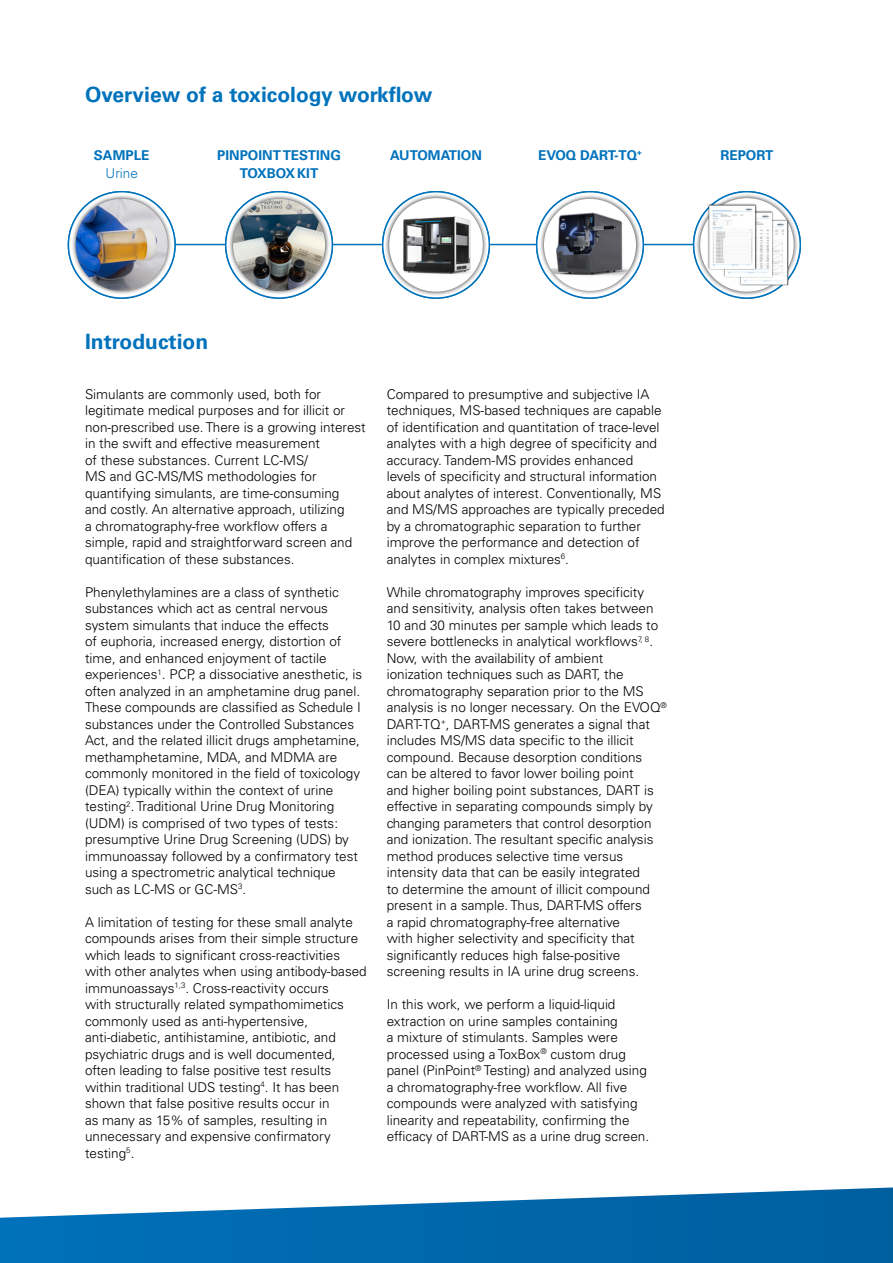
<style>
.page{position:relative;width:893px;height:1263px;background:#fff}
.page>*{position:absolute;margin:0;border:0;box-sizing:border-box;transform-origin:0 0}
.t1{font:700 21px "Univers LT Std";color:#0072bc}
.t2{font:300 13.5px/16.5px "Univers LT Std";color:#000}
.t3{font:700 13.5px/18px "Univers LT Std";color:#0072bc;text-align:center}
.t4{font:300 13.5px "Univers LT Std";color:#0072bc}
</style>
<div class="page">
<svg style="left:0;top:1187px;width:893px;height:76px"></svg>
<hr style="left:122px;top:244px;width:626px;height:1px;background:#0072bc">
<div style="left:68px;top:191px;width:108px;height:108px;border:2px solid #0072bc;border-radius:50%"></div>
<div style="left:225px;top:191px;width:108px;height:108px;border:2px solid #0072bc;border-radius:50%"></div>
<div style="left:382px;top:191px;width:108px;height:108px;border:2px solid #0072bc;border-radius:50%"></div>
<div style="left:536px;top:191px;width:108px;height:108px;border:2px solid #0072bc;border-radius:50%"></div>
<div style="left:71px;top:194px;width:102px;height:102px;background:#000;opacity:.75"></div>
<img style="left:76px;top:199px;width:92px;height:92px;border-radius:46px">
<div style="left:228px;top:194px;width:102px;height:102px;background:#000;opacity:.75"></div>
<img style="left:233px;top:199px;width:92px;height:92px;border-radius:46px">
<div style="left:385px;top:193px;width:102px;height:103px;background:#000;opacity:.75"></div>
<div style="left:390px;top:199px;width:92px;height:92px;background:#fff;border-radius:50%"></div>
<img style="left:396px;top:207px;width:79px;height:79px">
<div style="left:389px;top:198px;width:94px;height:94px;border:2px solid #fff;border-radius:50%"></div>
<div style="left:539px;top:194px;width:102px;height:102px;background:#000;opacity:.75"></div>
<img style="left:544px;top:199px;width:92px;height:92px">
<div style="left:695px;top:193px;width:103px;height:103px;background:#000;opacity:.75"></div>
<div style="left:701px;top:199px;width:92px;height:92px;background:#fff;border-radius:50%"></div>
<div style="left:700px;top:198px;width:94px;height:94px;border:2px solid #fff;border-radius:50%"></div>
<div style="left:739px;top:219px;width:50px;height:67px;background:#000;opacity:.75"></div>
<img style="left:741px;top:221px;width:46px;height:63px">
<div style="left:723px;top:211px;width:51px;height:67px;background:#000;opacity:.75"></div>
<img style="left:725px;top:213px;width:46px;height:63px">
<div style="left:708px;top:203px;width:49px;height:67px;background:#000;opacity:.75"></div>
<img style="left:710px;top:206px;width:45px;height:62px">
<h1 class="t1" style="left:85px;top:82px;width:349px">Overview of a toxicology workflow</h1>
<p class="t3" style="left:94px;top:146px;width:57px">SAMPLE</p>
<p class="t4" style="left:106px;top:165px;width:34px">Urine</p>
<p class="t3" style="left:217px;top:146px;width:125px">PINPOINT TESTING<br>TOXBOX KIT</p>
<p class="t3" style="left:390px;top:146px;width:93px">AUTOMATION</p>
<p class="t3" style="left:538px;top:146px;width:105px">EVOQ DART-TQ<sup>+</sup></p>
<p class="t3" style="left:720px;top:146px;width:54px">REPORT</p>
<h1 class="t1" style="left:85px;top:329px;width:125px">Introduction</h1>
<p class="t2" style="left:85px;top:386px;width:282px">Simulants are commonly used, both for legitimate medical purposes and for illicit or non-prescribed use. There is a growing interest in the swift and effective measurement<br>of these substances. Current LC-MS/<br>MS and GC-MS/MS methodologies for quantifying simulants, are time-consuming<br>and costly. An alternative approach, utilizing<br>a chromatography-free workflow offers a simple, rapid and straightforward screen and quantification of these substances.</p>
<p class="t2" style="left:85px;top:583px;width:279px">Phenylethylamines are a class of synthetic substances which act as central nervous system simulants that induce the effects<br>of euphoria, increased energy, distortion of time, and enhanced enjoyment of tactile experiences<sup>1</sup>. PCP, a dissociative anesthetic, is often analyzed in an amphetamine drug panel.<br>These compounds are classified as Schedule I substances under the Controlled Substances Act, and the related illicit drugs amphetamine, methamphetamine, MDA, and MDMA are commonly monitored in the field of toxicology (DEA) typically within the context of urine testing<sup>2</sup>. Traditional Urine Drug Monitoring (UDM) is comprised of two types of tests: presumptive Urine Drug Screening (UDS) by immunoassay followed by a confirmatory test using a spectrometric analytical technique such as LC-MS or GC-MS<sup>3</sup>.</p>
<p class="t2" style="left:85px;top:914px;width:283px">A limitation of testing for these small analyte compounds arises from their simple structure which leads to significant cross-reactivities with other analytes when using antibody-based immunoassays<sup>1,3</sup>. Cross-reactivity occurs<br>with structurally related sympathomimetics commonly used as anti-hypertensive, anti-diabetic, antihistamine, antibiotic, and psychiatric drugs and is well documented, often leading to false positive test results within traditional UDS testing<sup>4</sup>. It has been shown that false positive results occur in<br>as many as 15% of samples, resulting in unnecessary and expensive confirmatory testing<sup>5</sup>.</p>
<p class="t2" style="left:387px;top:386px;width:279px">Compared to presumptive and subjective IA techniques, MS-based techniques are capable of identification and quantitation of trace-level analytes with a high degree of specificity and accuracy. Tandem-MS provides enhanced levels of specificity and structural information about analytes of interest. Conventionally, MS and MS/MS approaches are typically preceded by a chromatographic separation to further improve the performance and detection of analytes in complex mixtures<sup>6</sup>.</p>
<p class="t2" style="left:387px;top:584px;width:282px">While chromatography improves specificity and sensitivity, analysis often takes between 10 and 30 minutes per sample which leads to severe bottlenecks in analytical workflows<sup>7,</sup> <sup>8</sup>.<br>Now, with the availability of ambient<br>ionization techniques such as DART, the chromatography separation prior to the MS analysis is no longer necessary. On the EVOQ<sup>® </sup>DART-TQ<sup>+</sup>, DART-MS generates a signal that includes MS/MS data specific to the illicit compound. Because desorption conditions<br>can be altered to favor lower boiling point<br>and higher boiling point substances, DART is effective in separating compounds simply by changing parameters that control desorption and ionization. The resultant specific analysis method produces selective time versus intensity data that can be easily integrated<br>to determine the amount of illicit compound present in a sample. Thus, DART-MS offers<br>a rapid chromatography-free alternative<br>with higher selectivity and specificity that significantly reduces high false-positive screening results in IA urine drug screens.</p>
<p class="t2" style="left:387px;top:996px;width:264px">In this work, we perform a liquid-liquid extraction on urine samples containing<br>a mixture of stimulants. Samples were processed using a ToxBox<sup>®</sup> custom drug panel (PinPoint<sup>®</sup> Testing) and analyzed using a chromatography-free workflow. All five compounds were analyzed with satisfying linearity and repeatability, confirming the efficacy of DART-MS as a urine drug screen.</p>
</div>
